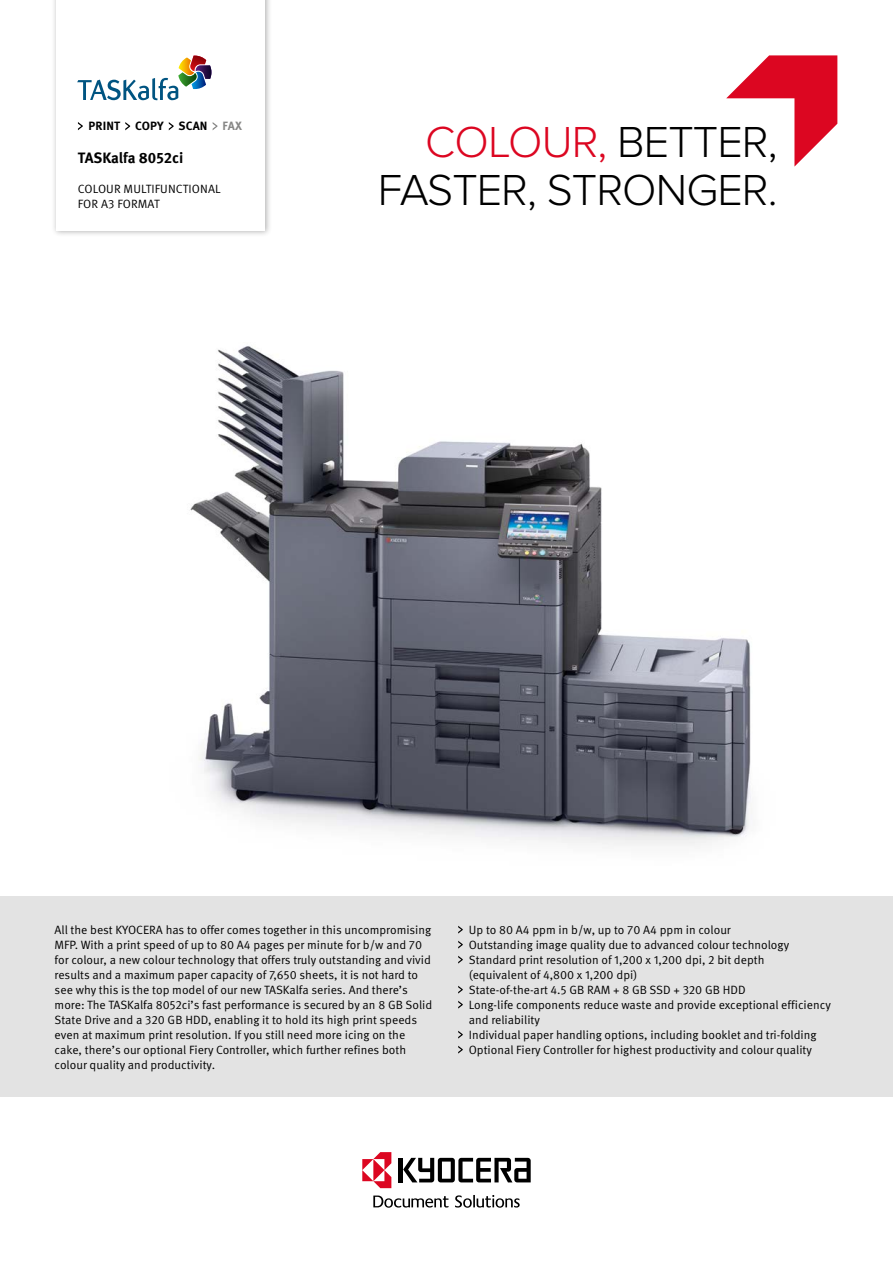
<style>
.page{position:relative;width:893px;height:1263px;background:#fff}
.page>*{position:absolute;margin:0;border:0;box-sizing:border-box;transform-origin:0 0}
.t1{font:300 45px/48px "Proxima Nova";letter-spacing:-.02em;color:#000;text-align:right}
.t2{font:700 15px "Meta Pro";letter-spacing:-.005em;color:#000}
.t3{font:12px/15px "Meta Pro Norm";color:#000}
.t4{font:700 12px "Meta Pro";letter-spacing:.01em;color:#000}
.t5{font:700 12px "Meta Pro";color:#878786}
.s1{color:#dc0621}
</style>
<div class="page">
<img style="left:190px;top:346px;width:562px;height:500px">
<svg style="left:726px;top:55px;width:111px;height:112px"></svg>
<hr style="left:399px;top:1158px;width:4px;height:24px;background:#000">
<svg style="left:403px;top:1158px;width:128px;height:24px"></svg>
<svg style="left:455px;top:1195px;width:65px;height:13px"></svg>
<svg style="left:373px;top:1195px;width:75px;height:13px"></svg>
<svg style="left:362px;top:1152px;width:29px;height:36px"></svg>
<div style="left:51px;top:0;width:221px;height:237px;background:#000;opacity:.3"></div>
<div style="left:56px;top:0;width:208px;height:231px;background:#fff"></div>
<div style="left:0;top:896px;width:893px;height:200px;background:#e3e3e3"></div>
<svg style="left:458px;top:926px;width:5px;height:7px"></svg>
<svg style="left:458px;top:941px;width:5px;height:7px"></svg>
<svg style="left:458px;top:956px;width:5px;height:7px"></svg>
<svg style="left:458px;top:986px;width:5px;height:7px"></svg>
<svg style="left:458px;top:1001px;width:5px;height:7px"></svg>
<svg style="left:458px;top:1031px;width:5px;height:7px"></svg>
<svg style="left:458px;top:1046px;width:5px;height:7px"></svg>
<svg style="left:78px;top:122px;width:5px;height:8px"></svg>
<svg style="left:125px;top:122px;width:5px;height:8px"></svg>
<svg style="left:169px;top:122px;width:5px;height:8px"></svg>
<svg style="left:213px;top:122px;width:4px;height:8px"></svg>
<svg style="left:77px;top:56px;width:134px;height:44px"></svg>
<p class="t4" style="left:89px;top:117px;width:33px">PRINT</p>
<p class="t4" style="left:135px;top:117px;width:72px">COPY SCAN</p>
<p class="t5" style="left:223px;top:117px;width:21px">FAX</p>
<p class="t2" style="left:78px;top:147px;width:107px">TASKALFA 8052CI</p>
<p class="t3" style="left:78px;top:181px;width:144px">COLOUR MULTIFUNCTIONAL<br>FOR A3 FORMAT</p>
<h1 class="t1" style="left:378px;top:119px;width:401px"><span class="s1">COLOUR,</span> BETTER,<br>FASTER, STRONGER.</h1>
<p class="t3" style="left:55px;top:921px;width:379px">All the best KYOCERA has to offer comes together in this uncompromising MFP. With a print speed of up to 80 A4 pages per minute for b/w and 70 for colour, a new colour technology that offers truly outstanding and vivid results and a maximum paper capacity of 7,650 sheets, it is not hard to see why this is the top model of our new TASKalfa series. And there’s more: The TASKalfa 8052ci’s fast performance is secured by an 8 GB Solid State Drive and a 320 GB HDD, enabling it to hold its high print speeds even at maximum print resolution. If you still need more icing on the cake, there’s our optional Fiery Controller, which further refines both colour quality and productivity.</p>
<p class="t3" style="left:469px;top:921px;width:364px">Up to 80 A4 ppm in b/w, up to 70 A4 ppm in colour<br>Outstanding image quality due to advanced colour technology Standard print resolution of 1,200 x 1,200 dpi, 2 bit depth<br>(equivalent of 4,800 x 1,200 dpi)<br>State-of-the-art 4.5 GB RAM + 8 GB SSD + 320 GB HDD<br>Long-life components reduce waste and provide exceptional efficiency and reliability<br>Individual paper handling options, including booklet and tri-folding Optional Fiery Controller for highest productivity and colour quality</p>
</div>
